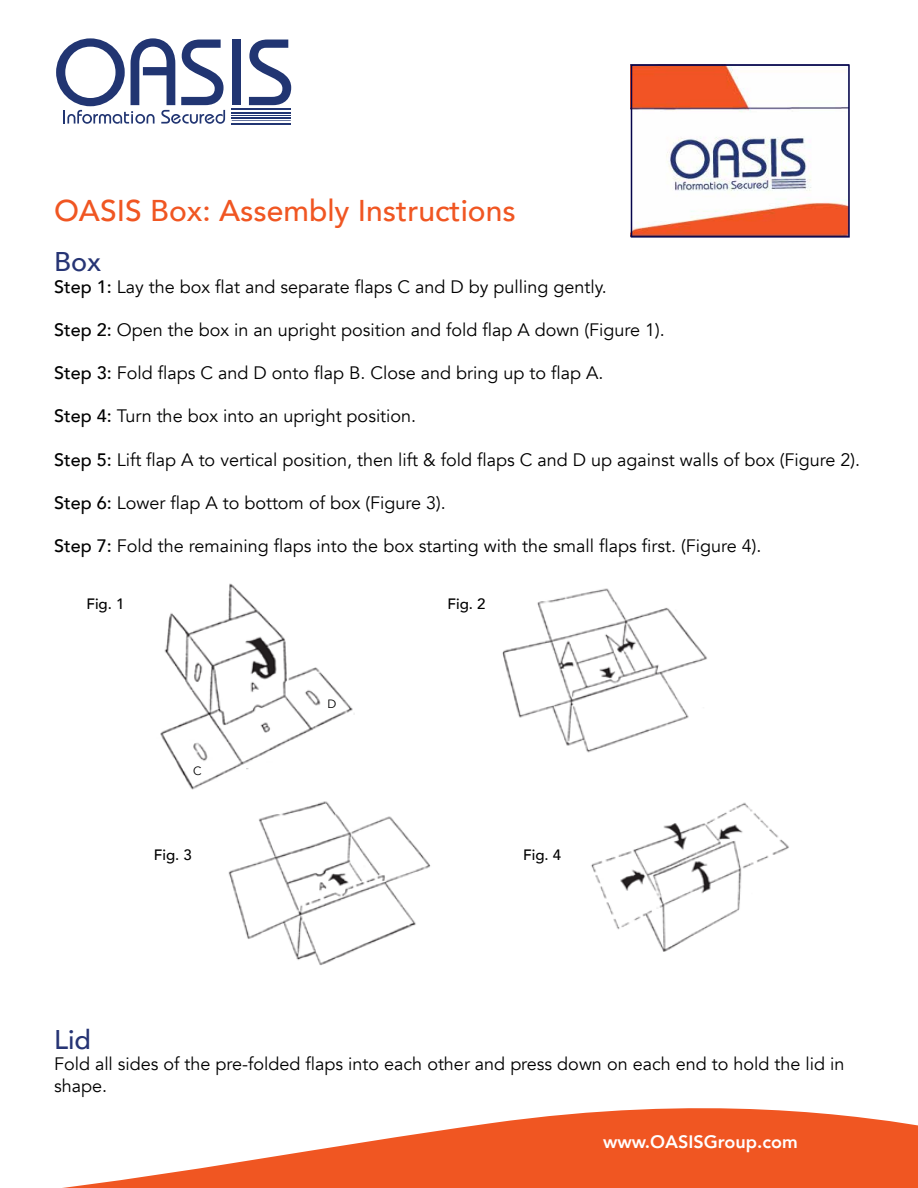
<style>
.page{position:relative;width:918px;height:1188px;background:#fff}
.page>*{position:absolute;margin:0;border:0;box-sizing:border-box;transform-origin:0 0}
.t1{font:500 30px "Avenir";color:#f05622}
.t2{font:500 27px "Avenir";color:#263474}
.t3{font:18px/21.6px "Avenir";color:#000}
.t4{font:800 18px "Avenir";color:#fff}
.t5{font:500 15px "Avenir";color:#000}
.t6{font:12px "Avenir";color:#000}
.s1{font-weight:500}
</style>
<div class="page">
<img style="left:160px;top:583px;width:195px;height:207px">
<svg style="left:62px;top:1108px;width:856px;height:80px;fill:#f05622"></svg>
<div style="left:232px;top:40px;width:9px;height:65px;background:#213572"></div>
<svg style="left:249px;top:40px;width:42px;height:65px"></svg>
<svg style="left:56px;top:38px;width:169px;height:86px"></svg>
<hr style="left:232px;top:109px;width:59px;height:1px;background:#213572">
<hr style="left:232px;top:112px;width:59px;height:2px;background:#213572">
<hr style="left:232px;top:115px;width:59px;height:1px;background:#213572">
<hr style="left:232px;top:118px;width:59px;height:1px;background:#213572">
<hr style="left:232px;top:120px;width:59px;height:1px;background:#213572">
<hr style="left:232px;top:123px;width:59px;height:1px;background:#213572">
<img style="left:634px;top:67px;width:213px;height:168px">
<div style="left:631px;top:64px;width:219px;height:174px;border:2px solid #05044c"></div>
<img style="left:502px;top:588px;width:205px;height:165px">
<img style="left:228px;top:801px;width:203px;height:164px">
<img style="left:591px;top:802px;width:198px;height:150px">
<h1 class="t1" style="left:54px;top:184px;width:463px">OASIS Box: Assembly Instructions</h1>
<h2 class="t2" style="left:54px;top:239px;width:49px">Box</h2>
<p class="t3" style="left:54px;top:276px;width:554px"><span class="s1">Step 1:</span> Lay the box flat and separate flaps C and D by pulling gently.</p>
<p class="t3" style="left:54px;top:319px;width:612px"><span class="s1">Step 2:</span> Open the box in an upright position and fold flap A down (Figure 1).</p>
<p class="t3" style="left:54px;top:363px;width:551px"><span class="s1">Step 3:</span> Fold flaps C and D onto flap B. Close and bring up to flap A.</p>
<p class="t3" style="left:54px;top:406px;width:364px"><span class="s1">Step 4:</span> Turn the box into an upright position.</p>
<p class="t3" style="left:54px;top:449px;width:808px"><span class="s1">Step 5:</span> Lift flap A to vertical position, then lift &amp; fold flaps C and D up against walls of box (Figure 2).</p>
<p class="t3" style="left:54px;top:492px;width:393px"><span class="s1">Step 6:</span> Lower flap A to bottom of box (Figure 3).</p>
<p class="t3" style="left:54px;top:535px;width:709px"><span class="s1">Step 7:</span> Fold the remaining flaps into the box starting with the small flaps first. (Figure 4).</p>
<p class="t5" style="left:86px;top:591px;width:40px">Fig. 1</p>
<p class="t5" style="left:448px;top:591px;width:40px">Fig. 2</p>
<p class="t6" style="left:193px;top:764px;width:10px">C</p>
<p class="t6" style="left:328px;top:697px;width:10px">D</p>
<p class="t5" style="left:154px;top:842px;width:40px">Fig. 3</p>
<p class="t5" style="left:523px;top:842px;width:40px">Fig. 4</p>
<h2 class="t2" style="left:54px;top:1016px;width:38px">Lid</h2>
<p class="t3" style="left:54px;top:1054px;width:792px">Fold all sides of the pre-folded flaps into each other and press down on each end to hold the lid in shape.</p>
<p class="t4" style="left:603px;top:1128px;width:196px">www.OASISGroup.com</p>
</div>
